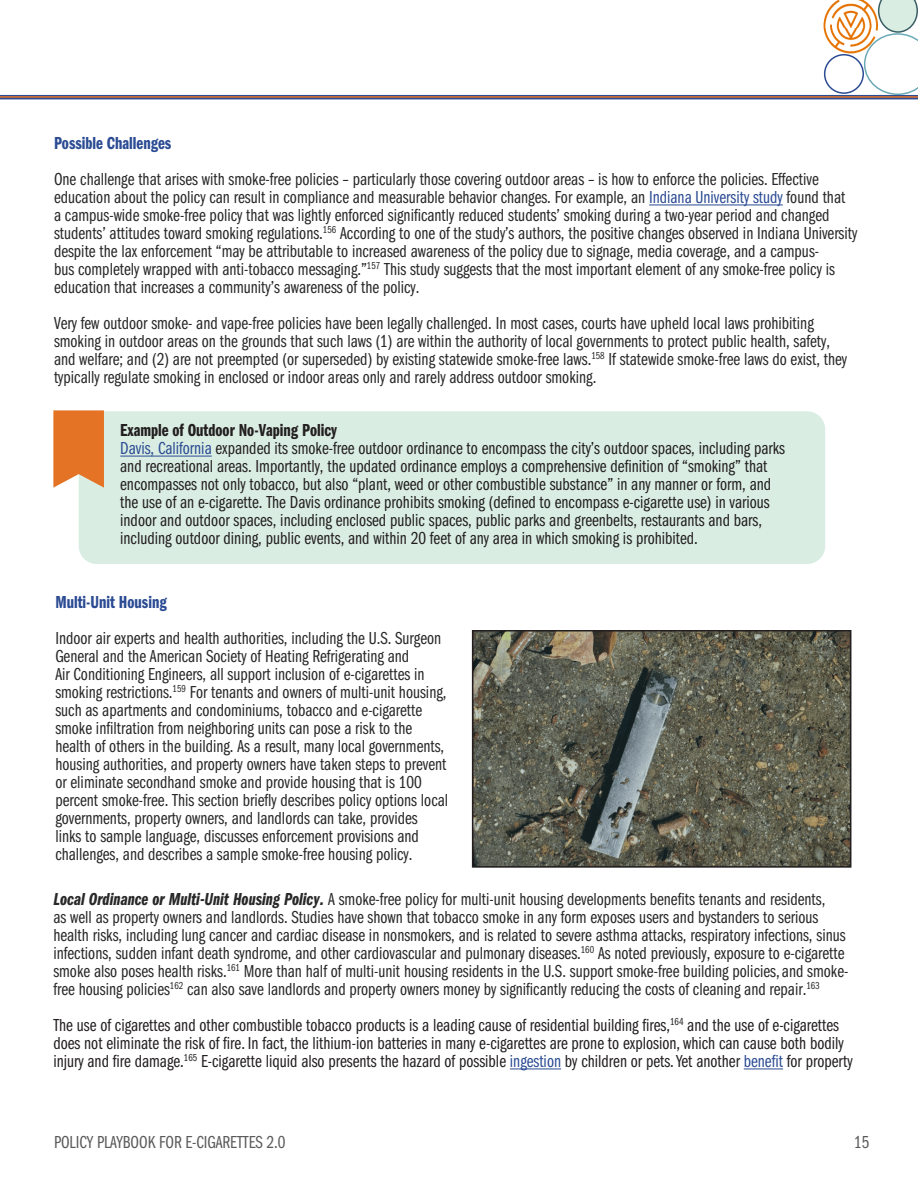
<style>
.page{position:relative;width:918px;height:1188px;background:#fff}
.page>*{position:absolute;margin:0;border:0;box-sizing:border-box;transform-origin:0 0}
.VPR_Paragraph_Text{font:18px/18px "Franklin Gothic LT Pro Bk Cm";color:#282829}
.VPR_Paragraph_Text-2{font:18px/18px "Franklin Gothic LT Pro Bk Cm";color:#231f20}
.VPR_Subhead_3{font:18px/18px "Franklin Gothic LT Pro Bk Cm";color:#282829}
.VPR_Paragraph_Text-3{font:18px "Franklin Gothic LT Pro Dm Cm";color:#2b4b93}
.t1{font:18px "Franklin Gothic LT Pro Bk Cm";color:#595a59}
.t2{font:18px "Franklin Gothic LT Pro Dm Cm";color:#231f20}
.s1{color:#2b4b93}
.s2{font-family:"Franklin Gothic LT Pro Dm Cm It"}
</style>
<div class="page">
<hr style="left:0;top:95px;width:918px;height:4px;background:#2b4b93">
<hr style="left:0;top:96px;width:918px;height:2px;background:#e57325">
<img style="left:823px;top:0;width:41px;height:55px">
<svg style="left:864px;top:0;width:54px;height:95px"></svg>
<div style="left:824px;top:54px;width:40px;height:40px;border:2px solid #2b4b93;border-radius:50%"></div>
<hr style="left:649px;top:204px;width:134px;height:1px;background:#2b4b93">
<hr style="left:510px;top:1068px;width:51px;height:1px;background:#2b4b93">
<hr style="left:744px;top:1068px;width:39px;height:1px;background:#2b4b93">
<div style="left:79px;top:411px;width:746px;height:153px;background:#d9ede2;border-radius:18px"></div>
<hr style="left:120px;top:456px;width:92px;height:1px;background:#2b4b93">
<svg style="left:476px;top:633px;width:372px;height:232px;background:#636456"></svg>
<div style="left:473px;top:630px;width:378px;height:238px;border:2px solid #231f20"></div>
<svg style="left:53px;top:410px;width:51px;height:78px;background:#e5803a"></svg>
<p class="VPR_Paragraph_Text-3" style="left:54px;top:133px;width:119px">Possible Challenges</p>
<p class="VPR_Paragraph_Text" style="left:54px;top:171px;width:805px">One challenge that arises with smoke-free policies – particularly those covering outdoor areas – is how to enforce the policies. Effective education about the policy can result in compliance and measurable behavior changes. For example, an <span class="s1">Indiana University study</span> found that<br>a campus-wide smoke-free policy that was lightly enforced significantly reduced students’ smoking during a two-year period and changed students’ attitudes toward smoking regulations.<sup>156</sup> According to one of the study’s authors, the positive changes observed in Indiana University despite the lax enforcement “may be attributable to increased awareness of the policy due to signage, media coverage, and a campus-<br>bus completely wrapped with anti-tobacco messaging.”<sup>157</sup> This study suggests that the most important element of any smoke-free policy is education that increases a community’s awareness of the policy.</p>
<p class="VPR_Paragraph_Text" style="left:54px;top:315px;width:795px">Very few outdoor smoke- and vape-free policies have been legally challenged. In most cases, courts have upheld local laws prohibiting smoking in outdoor areas on the grounds that such laws (1) are within the authority of local governments to protect public health, safety, and welfare; and (2) are not preempted (or superseded) by existing statewide smoke-free laws.<sup>158</sup> If statewide smoke-free laws do exist, they typically regulate smoking in enclosed or indoor areas only and rarely address outdoor smoking.</p>
<p class="t2" style="left:120px;top:420px;width:218px">Example of Outdoor No-Vaping Policy</p>
<p class="VPR_Paragraph_Text-2" style="left:120px;top:440px;width:666px"><span class="s1">Davis, California</span> expanded its smoke-free outdoor ordinance to encompass the city’s outdoor spaces, including parks and recreational areas. Importantly, the updated ordinance employs a comprehensive definition of “smoking” that encompasses not only tobacco, but also “plant, weed or other combustible substance” in any manner or form, and the use of an e-cigarette. The Davis ordinance prohibits smoking (defined to encompass e-cigarette use) in various indoor and outdoor spaces, including enclosed public spaces, public parks and greenbelts, restaurants and bars, including outdoor dining, public events, and within 20 feet of any area in which smoking is prohibited.</p>
<p class="VPR_Paragraph_Text-3" style="left:55px;top:593px;width:113px">Multi-Unit Housing</p>
<p class="VPR_Paragraph_Text" style="left:55px;top:630px;width:394px">Indoor air experts and health authorities, including the U.S. Surgeon General and the American Society of Heating Refrigerating and<br>Air Conditioning Engineers, all support inclusion of e-cigarettes in smoking restrictions.<sup>159</sup> For tenants and owners of multi-unit housing, such as apartments and condominiums, tobacco and e-cigarette smoke infiltration from neighboring units can pose a risk to the health of others in the building. As a result, many local governments, housing authorities, and property owners have taken steps to prevent or eliminate secondhand smoke and provide housing that is 100 percent smoke-free. This section briefly describes policy options local governments, property owners, and landlords can take, provides links to sample language, discusses enforcement provisions and challenges, and describes a sample smoke-free housing policy.</p>
<p class="VPR_Subhead_3" style="left:53px;top:891px;width:797px"><span class="s2">Local Ordinance or Multi-Unit Housing Policy.</span> A smoke-free policy for multi-unit housing developments benefits tenants and residents,<br>as well as property owners and landlords. Studies have shown that tobacco smoke in any form exposes users and bystanders to serious health risks, including lung cancer and cardiac disease in nonsmokers, and is related to severe asthma attacks, respiratory infections, sinus infections, sudden infant death syndrome, and other cardiovascular and pulmonary diseases.<sup>160</sup> As noted previously, exposure to e-cigarette smoke also poses health risks.<sup>161</sup> More than half of multi-unit housing residents in the U.S. support smoke-free building policies,and smoke&shy;free housing policies<sup>162</sup> can also save landlords and property owners money by significantly reducing the costs of cleaning and repair.<sup>163</sup></p>
<p class="VPR_Paragraph_Text-2" style="left:53px;top:1017px;width:801px">The use of cigarettes and other combustible tobacco products is a leading cause of residential building fires,<sup>164</sup> and the use of e-cigarettes does not eliminate the risk of fire. In fact, the lithium-ion batteries in many e-cigarettes are prone to explosion, which can cause both bodily injury and fire damage.<sup>165</sup> E-cigarette liquid also presents the hazard of possible <span class="s1">ingestion</span> by children or pets. Yet another <span class="s1">benefit</span> for property</p>
<p class="t1" style="left:54px;top:1132px;width:233px">POLICY PLAYBOOK FOR E-CIGARETTES 2.0</p>
<p class="t1" style="left:854px;top:1132px;width:17px">15</p>
</div>
